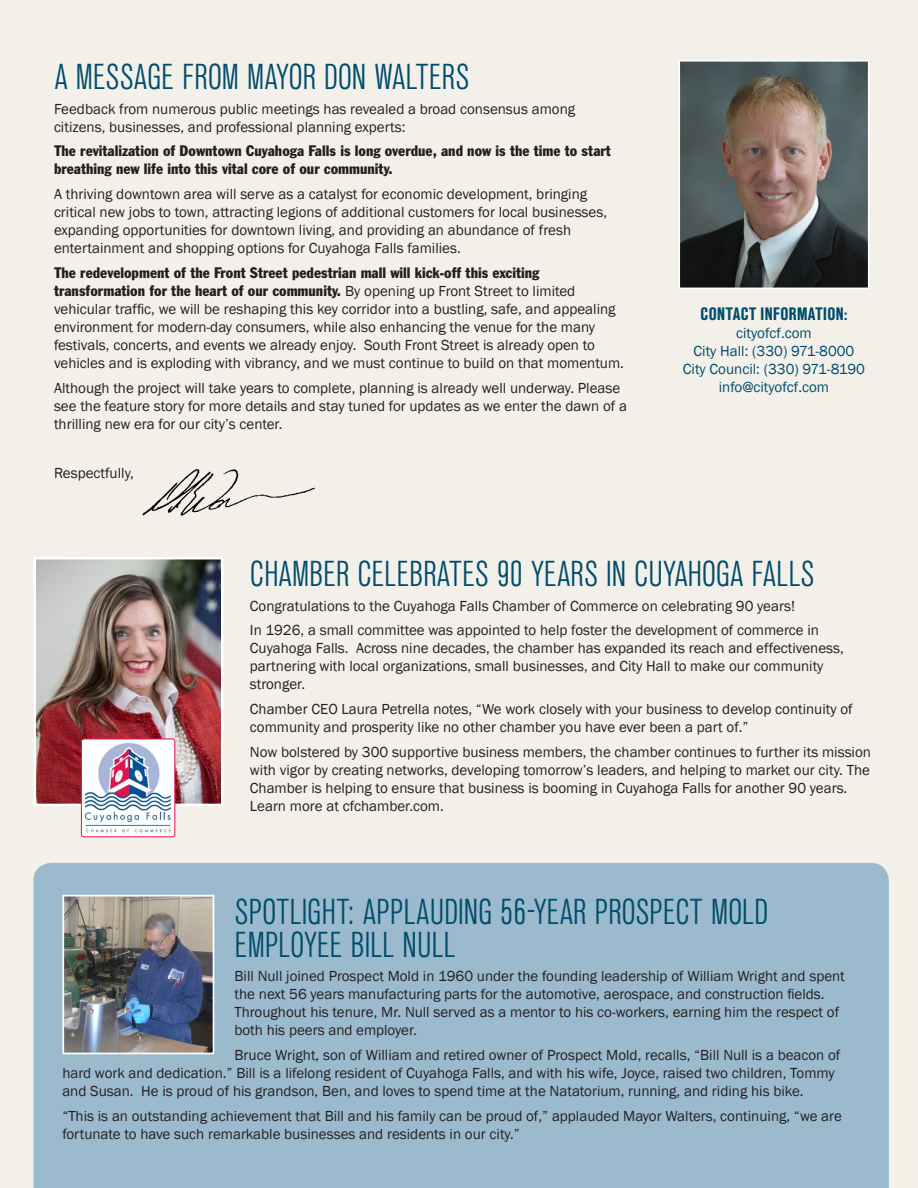
<style>
.page{position:relative;width:918px;height:1188px;background:#f2f0e9}
.page>*{position:absolute;margin:0;border:0;box-sizing:border-box;transform-origin:0 0}
.t1{font:condensed 36px/33px "Standard CT";letter-spacing:.02em;color:#004c6c}
.t2{font:700 condensed 18px "Standard CT";letter-spacing:.02em;color:#004c6c}
.t3{font:15px/18px "Franklin Gothic";color:#231f20}
.t4{font:condensed 15px/18px "Franklin Gothic BT";color:#231f20}
.t5{font:15px "Franklin Gothic";color:#004c6c}
.s1{font-family:"Franklin Gothic BT";font-stretch:condensed}
</style>
<div class="page">
<div style="left:33px;top:863px;width:856px;height:325px;background:#9cbacd"></div>
<img style="left:36px;top:560px;width:184px;height:243px">
<div style="left:33px;top:557px;width:190px;height:249px;border:2px solid #fff"></div>
<img style="left:681px;top:63px;width:185px;height:223px">
<div style="left:678px;top:60px;width:191px;height:229px;border:2px solid #fff"></div>
<img style="left:142px;top:468px;width:173px;height:48px">
<img style="left:81px;top:739px;width:94px;height:98px">
<div style="left:81px;top:739px;width:94px;height:98px;border:1px solid #ea0f4f;border-radius:3px"></div>
<img style="left:65px;top:898px;width:146px;height:153px">
<div style="left:62px;top:895px;width:152px;height:159px;border:2px solid #fff"></div>
<p class="t1" style="left:55px;top:61px;width:416px">A MESSAGE FROM MAYOR DON WALTERS</p>
<p class="t3" style="left:54px;top:100px;width:523px">Feedback from numerous public meetings has revealed a broad consensus among citizens, businesses, and professional planning experts:</p>
<p class="t4" style="left:54px;top:142px;width:559px">The revitalization of Downtown Cuyahoga Falls is long overdue, and now is the time to start breathing new life into this vital core of our community.</p>
<p class="t3" style="left:54px;top:185px;width:555px">A thriving downtown area will serve as a catalyst for economic development, bringing critical new jobs to town, attracting legions of additional customers for local businesses, expanding opportunities for downtown living, and providing an abundance of fresh entertainment and shopping options for Cuyahoga Falls families.</p>
<p class="t3" style="left:54px;top:264px;width:572px"><span class="s1">The redevelopment of the Front Street pedestrian mall will kick-off this exciting transformation for the heart of our community.</span> By opening up Front Street to limited vehicular traffic, we will be reshaping this key corridor into a bustling, safe, and appealing environment for modern-day consumers, while also enhancing the venue for the many festivals, concerts, and events we already enjoy. South Front Street is already open to vehicles and is exploding with vibrancy, and we must continue to build on that momentum.</p>
<p class="t3" style="left:54px;top:379px;width:575px">Although the project will take years to complete, planning is already well underway. Please see the feature story for more details and stay tuned for updates as we enter the dawn of a thrilling new era for our city’s center.</p>
<p class="t3" style="left:54px;top:464px;width:81px">Respectfully,</p>
<p class="t2" style="left:701px;top:304px;width:149px">CONTACT INFORMATION:</p>
<p class="t5" style="left:736px;top:323px;width:77px">cityofcf.com</p>
<p class="t5" style="left:694px;top:341px;width:162px">City Hall: (330) 971-8000</p>
<p class="t5" style="left:683px;top:359px;width:184px">City Council: (330) 971-8190</p>
<p class="t5" style="left:719px;top:377px;width:112px">info@cityofcf.com</p>
<p class="t1" style="left:251px;top:558px;width:565px">CHAMBER CELEBRATES 90 YEARS IN CUYAHOGA FALLS</p>
<p class="t3" style="left:250px;top:597px;width:547px">Congratulations to the Cuyahoga Falls Chamber of Commerce on celebrating 90 years!</p>
<p class="t3" style="left:250px;top:622px;width:595px">In 1926, a small committee was appointed to help foster the development of commerce in Cuyahoga Falls. Across nine decades, the chamber has expanded its reach and effectiveness, partnering with local organizations, small businesses, and City Hall to make our community stronger.</p>
<p class="t3" style="left:250px;top:700px;width:604px">Chamber CEO Laura Petrella notes, “We work closely with your business to develop continuity of community and prosperity like no other chamber you have ever been a part of.”</p>
<p class="t3" style="left:250px;top:743px;width:623px">Now bolstered by 300 supportive business members, the chamber continues to further its mission with vigor by creating networks, developing tomorrow’s leaders, and helping to market our city. The Chamber is helping to ensure that business is booming in Cuyahoga Falls for another 90 years.<br>Learn more at cfchamber.com.</p>
<p class="t1" style="left:235px;top:896px;width:534px">SPOTLIGHT: APPLAUDING 56-YEAR PROSPECT MOLD<br>EMPLOYEE BILL NULL</p>
<p class="t3" style="left:235px;top:968px;width:612px">Bill Null joined Prospect Mold in 1960 under the founding leadership of William Wright and spent the next 56 years manufacturing parts for the automotive, aerospace, and construction fields.<br>Throughout his tenure, Mr. Null served as a mentor to his co-workers, earning him the respect of both his peers and employer.</p>
<p class="t3" style="left:62px;top:1046px;width:780px;text-indent:172px">Bruce Wright, son of William and retired owner of Prospect Mold, recalls, “Bill Null is a beacon of hard work and dedication.” Bill is a lifelong resident of Cuyahoga Falls, and with his wife, Joyce, raised two children, Tommy and Susan. He is proud of his grandson, Ben, and loves to spend time at the Natatorium, running, and riding his bike.</p>
<p class="t3" style="left:62px;top:1107px;width:781px">“This is an outstanding achievement that Bill and his family can be proud of,” applauded Mayor Walters, continuing, “we are fortunate to have such remarkable businesses and residents in our city.”</p>
</div>
